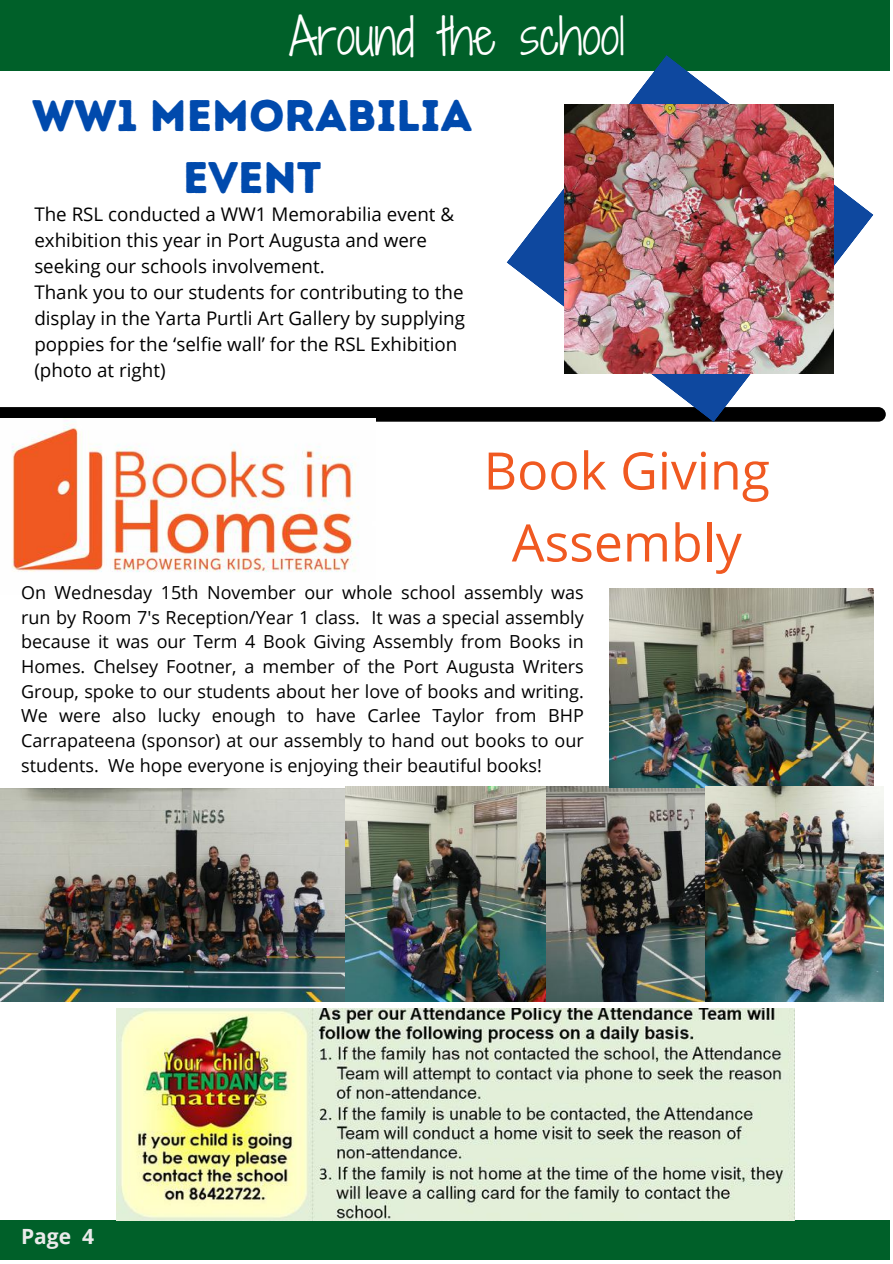
<style>
.page{position:relative;width:893px;height:1264px;background:#fff}
.page>*{position:absolute;margin:0;border:0;box-sizing:border-box;transform-origin:0 0}
.t1{font:51.75px/72px "Open Sans";color:#f05921;text-align:center}
.t2{font:48px "Shadows Into Light Two";color:#fff}
.t3{font:44.25px/61.8px "Intro Rust Base";color:#004aad;text-align:center}
.t4{font:700 21px "Open Sans";color:#ebebeb}
.t5{font:18.75px/26.1px "Open Sans";color:#000}
.t6{font:18px/24.8px "Open Sans";color:#000;text-align:justify}
</style>
<div class="page">
<div style="left:0;top:0;width:889px;height:70px;background:#006029"></div>
<div style="left:0;top:1220px;width:889px;height:40px;background:#006029"></div>
<svg style="left:0;top:407px;width:885px;height:14px"></svg>
<img style="left:0;top:418px;width:375px;height:154px">
<img style="left:345px;top:786px;width:360px;height:215px">
<img style="left:609px;top:588px;width:264px;height:199px">
<img style="left:0;top:788px;width:345px;height:213px">
<svg style="left:506px;top:55px;width:367px;height:367px"></svg>
<img style="left:564px;top:104px;width:269px;height:269px">
<img style="left:117px;top:1008px;width:677px;height:212px">
<img style="left:705px;top:786px;width:178px;height:215px">
<h2 class="t2" style="left:289px;top:1px;width:337px">Around the school</h2>
<h3 class="t3" style="left:32px;top:84px;width:442px">WW1 MEMORABILIA<br>EVENT</h3>
<p class="t5" style="left:34px;top:200px;width:432px">The RSL conducted a WW1 Memorabilia event &amp; exhibition this year in Port Augusta and were seeking our schools involvement.<br>Thank you to our students for contributing to the display in the Yarta Purtli Art Gallery by supplying poppies for the ‘selfie wall’ for the RSL Exhibition (photo at right)</p>
<h1 class="t1" style="left:483px;top:433px;width:288px">Book Giving<br>Assembly</h1>
<p class="t6" style="left:21px;top:579px;width:564px">On Wednesday 15th November our whole school assembly was run by Room 7's Reception/Year 1 class. It was a special assembly because it was our Term 4 Book Giving Assembly from Books in Homes. Chelsey Footner, a member of the Port Augusta Writers Group, spoke to our students about her love of books and writing.<br>We were also lucky enough to have Carlee Taylor from BHP Carrapateena (sponsor) at our assembly to hand out books to our students. We hope everyone is enjoying their beautiful books!</p>
<p class="t4" style="left:21px;top:1221px;width:74px">Page 4</p>
</div>
